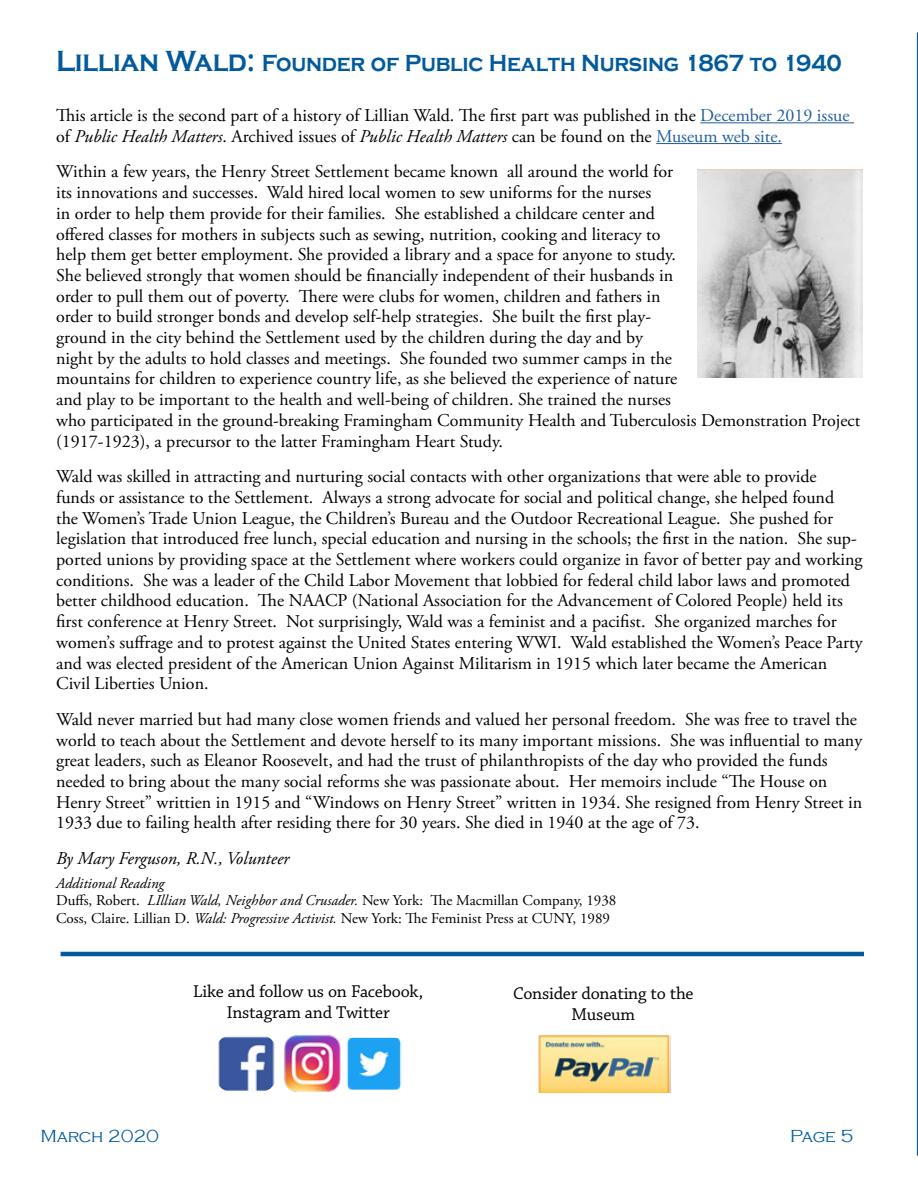
<style>
.page{position:relative;width:918px;height:1188px;background:#fff}
.page>*{position:absolute;margin:0;border:0;box-sizing:border-box;transform-origin:0 0}
.Headline_level_2{font:700 24px "Copperplate Gothic";letter-spacing:-.01em;color:#005a9c;scale:.9 1}
.t1{font:18px/20.7px "Adobe Garamond Pro";color:#000}
.Headline_level_2-2{font:18px/21px "Chaparral Pro";letter-spacing:-.01em;color:#000;text-align:center}
.t2{font:italic 18px "Adobe Garamond Pro";color:#000}
.t3{font:300 18px "Copperplate Gothic";letter-spacing:-.01em;color:#005a9c}
.t4{font:15px "Adobe Garamond Pro";color:#000}
.t5{font:italic 15px "Adobe Garamond Pro";color:#000}
.s1{font-size:30px}
.s2{color:#215e9e}
.s3{font-style:italic}
</style>
<div class="page">
<hr style="left:917px;top:32px;width:1px;height:1124px;background:#005a9c">
<hr style="left:700px;top:122px;width:154px;height:1px;background:#215e9e">
<hr style="left:656px;top:143px;width:126px;height:1px;background:#215e9e">
<img style="left:698px;top:170px;width:165px;height:208px">
<img style="left:284px;top:1035px;width:55px;height:57px">
<img style="left:339px;top:1038px;width:63px;height:52px">
<img style="left:537px;top:1035px;width:133px;height:58px">
<img style="left:218px;top:1036px;width:56px;height:55px">
<hr style="left:61px;top:952px;width:803px;height:4px;background:#005a9c">
<p class="Headline_level_2" style="left:56px;top:50px;width:874px"><span class="s1">Lillian Wald:</span> Founder of Public Health Nursing 1867 to 1940</p>
<p class="t1" style="left:56px;top:106px;width:795px">This article is the second part of a history of Lillian Wald. The first part was published in the <span class="s2">December 2019 issue </span>of <span class="s3">Public Health Matters</span>. Archived issues of <span class="s3">Public Health Matters</span> can be found on the <span class="s2">Museum web site.</span></p>
<p class="t1" style="left:56px;top:162px;width:806px">Within a few years, the Henry Street Settlement became known all around the world for<br>its innovations and successes. Wald hired local women to sew uniforms for the nurses<br>in order to help them provide for their families. She established a childcare center and<br>offered classes for mothers in subjects such as sewing, nutrition, cooking and literacy to<br>help them get better employment. She provided a library and a space for anyone to study.<br>She believed strongly that women should be financially independent of their husbands in<br>order to pull them out of poverty. There were clubs for women, children and fathers in<br>order to build stronger bonds and develop self-help strategies. She built the first play-<br>ground in the city behind the Settlement used by the children during the day and by<br>night by the adults to hold classes and meetings. She founded two summer camps in the<br>mountains for children to experience country life, as she believed the experience of nature<br>and play to be important to the health and well-being of children. She trained the nurses<br>who participated in the ground-breaking Framingham Community Health and Tuberculosis Demonstration Project (1917-1923), a precursor to the latter Framingham Heart Study.</p>
<p class="t1" style="left:56px;top:467px;width:808px">Wald was skilled in attracting and nurturing social contacts with other organizations that were able to provide<br>funds or assistance to the Settlement. Always a strong advocate for social and political change, she helped found<br>the Women’s Trade Union League, the Children’s Bureau and the Outdoor Recreational League. She pushed for legislation that introduced free lunch, special education and nursing in the schools; the first in the nation. She sup&shy;ported unions by providing space at the Settlement where workers could organize in favor of better pay and working conditions. She was a leader of the Child Labor Movement that lobbied for federal child labor laws and promoted better childhood education. The NAACP (National Association for the Advancement of Colored People) held its first conference at Henry Street. Not surprisingly, Wald was a feminist and a pacifist. She organized marches for women’s suffrage and to protest against the United States entering WWI. Wald established the Women’s Peace Party and was elected president of the American Union Against Militarism in 1915 which later became the American Civil Liberties Union.</p>
<p class="t1" style="left:56px;top:710px;width:808px">Wald never married but had many close women friends and valued her personal freedom. She was free to travel the world to teach about the Settlement and devote herself to its many important missions. She was influential to many great leaders, such as Eleanor Roosevelt, and had the trust of philanthropists of the day who provided the funds needed to bring about the many social reforms she was passionate about. Her memoirs include “The House on Henry Street” writtien in 1915 and “Windows on Henry Street” written in 1934. She resigned from Henry Street in 1933 due to failing health after residing there for 30 years. She died in 1940 at the age of 73.</p>
<p class="t2" style="left:56px;top:848px;width:235px">By Mary Ferguson, R.N., Volunteer</p>
<p class="t5" style="left:56px;top:874px;width:110px">Additional Reading</p>
<p class="t4" style="left:56px;top:892px;width:562px">Duffs, Robert. <span class="s3">LIllian Wald, Neighbor and Crusader.</span> New York: The Macmillan Company, 1938</p>
<p class="t4" style="left:56px;top:909px;width:555px">Coss, Claire. Lillian D. <span class="s3">Wald: Progressive Activist.</span> New York: The Feminist Press at CUNY, 1989</p>
<p class="Headline_level_2-2" style="left:193px;top:982px;width:231px">Like and follow us on Facebook,<br>Instagram and Twitter</p>
<p class="Headline_level_2-2" style="left:513px;top:983px;width:182px">Consider donating to the<br>Museum</p>
<p class="t3" style="left:40px;top:1127px;width:120px">March 2020</p>
<p class="t3" style="left:790px;top:1127px;width:65px">Page 5</p>
</div>
